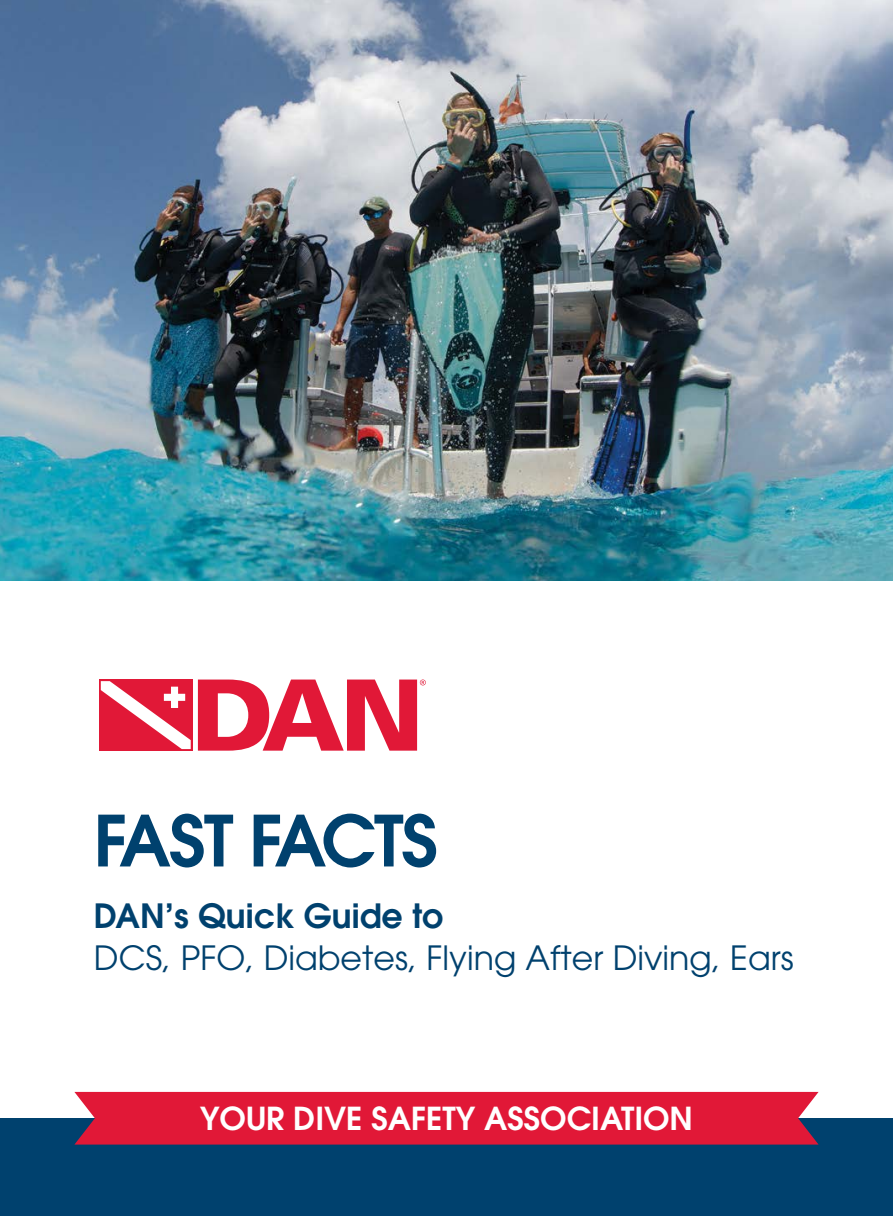
<style>
.page{position:relative;width:893px;height:1216px;background:#fff}
.page>*{position:absolute;margin:0;border:0;box-sizing:border-box;transform-origin:0 0}
.t1{font:600 70px "Avant Garde";letter-spacing:-.025em;color:#00416e}
.t2{font:33.25px "Avant Garde";color:#00416e}
.t3{font:600 33.25px "Avant Garde";color:#00416e}
.t4{font:600 31.5px "Avant Garde";color:#fff}
</style>
<div class="page">
<img style="left:0;top:0;width:893px;height:580px">
<div style="left:0;top:1118px;width:893px;height:97px;background:#00416e"></div>
<svg style="left:198px;top:679px;width:228px;height:71px"></svg>
<div style="left:99px;top:679px;width:93px;height:71px;background:#e11837"></div>
<svg style="left:101px;top:681px;width:90px;height:68px"></svg>
<div style="left:74px;top:1091px;width:745px;height:53px;background:#e11837"></div>
<h1 class="t1" style="left:94px;top:795px;width:346px">FAST FACTS</h1>
<p class="t3" style="left:94px;top:894px;width:351px">DAN’S QUICK GUIDE TO</p>
<p class="t2" style="left:94px;top:938px;width:701px">DCS, PFO, Diabetes, Flying After Diving, Ears</p>
<p class="t4" style="left:200px;top:1097px;width:490px">YOUR DIVE SAF ETY ASSOCIATION</p>
</div>
